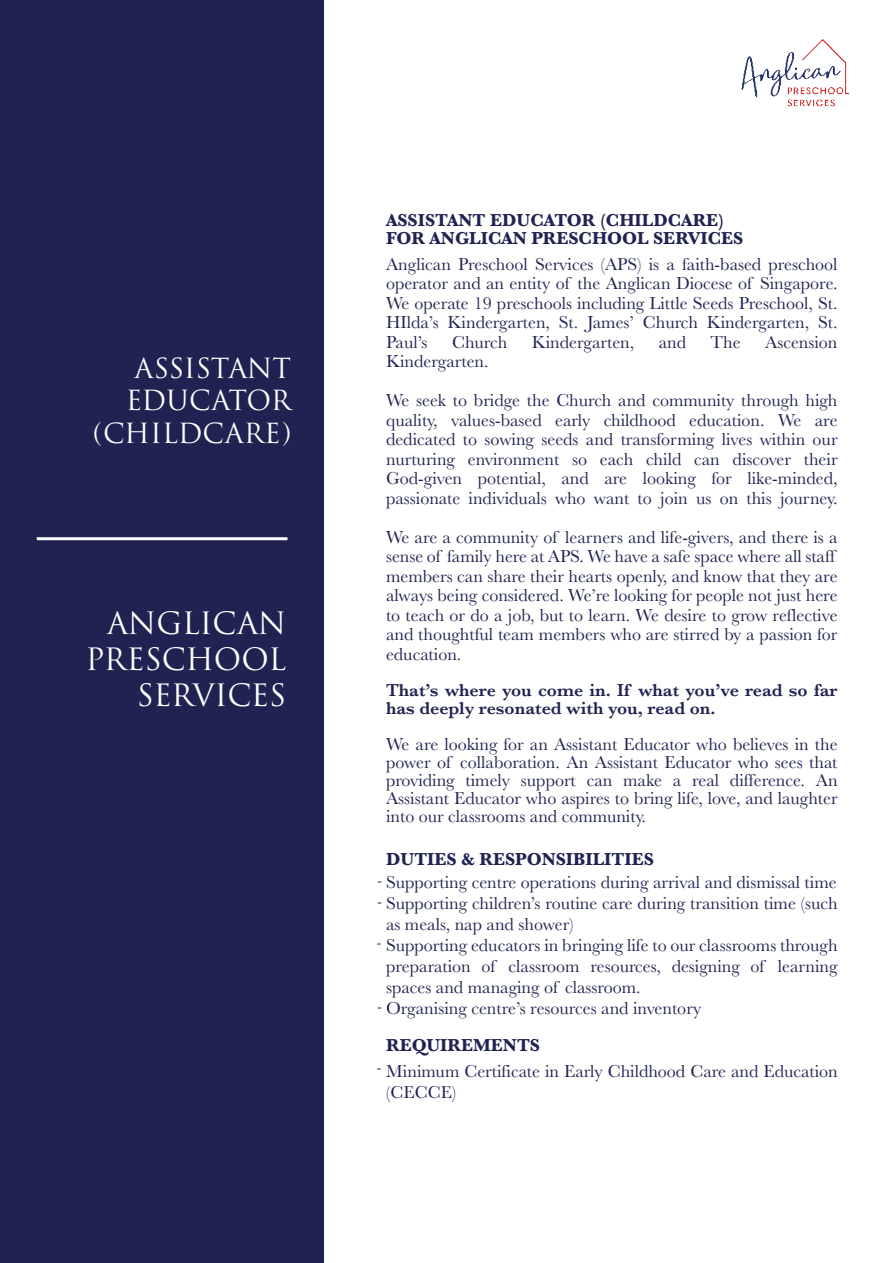
<style>
.page{position:relative;width:893px;height:1263px;background:#fff}
.page>*{position:absolute;margin:0;border:0;box-sizing:border-box;transform-origin:0 0}
.t1{font:30px/36px "Trajan Pro 3";letter-spacing:-.01em;color:#fff;text-align:right}
.t2{font:27px/32.4px "Trajan Pro 3";color:#fff;text-align:right}
.t3{font:18px/19.5px "Baskerville";color:#202351}
.t4{font:700 18px/18px "Baskerville";color:#202351}
.t5{font:600 18px/18px "Baskerville";color:#202351}
.t6{font:500 15px "Big Caslon";color:#231f20}
</style>
<div class="page">
<div style="left:0;top:0;width:323px;height:1263px;background:#202351"></div>
<hr style="left:37px;top:537px;width:250px;height:3px;background:#fff">
<img style="left:741px;top:39px;width:109px;height:67px">
<h2 class="t2" style="left:93px;top:352px;width:200px">ASSISTANT<br>EDUCATOR (CHILDCARE)</h2>
<h1 class="t1" style="left:85px;top:606px;width:202px">ANGLICAN<br>PRESCHOOL<br>SERVICES</h1>
<p class="t4" style="left:386px;top:213px;width:359px">ASSISTANT EDUCATOR (CHILDCARE)<br>FOR ANGLICAN PRESCHOOL SERVICES</p>
<p class="t3" style="left:386px;top:256px;width:453px;text-align:justify">Anglican Preschool Services (APS) is a faith-based preschool operator and an entity of the Anglican Diocese of Singapore.<br>We operate 19 preschools including Little Seeds Preschool, St.<br>HIlda’s Kindergarten, St. James’ Church Kindergarten, St.<br>Paul’s</p>
<p class="t3" style="left:452px;top:334px;width:57px">Church</p>
<p class="t3" style="left:532px;top:334px;width:104px">Kindergarten,</p>
<p class="t3" style="left:659px;top:334px;width:29px">and</p>
<p class="t3" style="left:710px;top:334px;width:32px">The</p>
<p class="t3" style="left:765px;top:334px;width:74px">Ascension</p>
<p class="t3" style="left:386px;top:344px;width:453px;line-height:39px">Kindergarten.<br>We seek to bridge the Church and community through high</p>
<p class="t3" style="left:386px;top:412px;width:453px;text-align:justify">quality, values-based early childhood education. We are dedicated to sowing seeds and transforming lives within our nurturing environment so each child can discover their God-given potential, and are looking for like-minded, passionate individuals who want to join us on this journey.</p>
<p class="t3" style="left:386px;top:529px;width:453px">We are a community of learners and life-givers, and there is a sense of family here at APS. We have a safe space where all staff members can share their hearts openly, and know that they are always being considered. We’re looking for people not just here to teach or do a job, but to learn. We desire to grow reflective and thoughtful team members who are stirred by a passion for education.</p>
<p class="t5" style="left:386px;top:682px;width:453px">That’s where you come in. If what you’ve read so far has deeply resonated with you, read on.</p>
<p class="t3" style="left:386px;top:737px;width:453px;line-height:18px;text-align:justify">We are looking for an Assistant Educator who believes in the power of collaboration. An Assistant Educator who sees that providing timely support can make a real difference. An Assistant Educator who aspires to bring life, love, and laughter into our classrooms and community.</p>
<p class="t4" style="left:386px;top:852px;width:269px">DUTIES &amp; RESPONSIBILITIES</p>
<p class="t3" style="left:386px;top:874px;width:453px;line-height:21px">Supporting centre operations during arrival and dismissal time Supporting children’s routine care during transition time (such as meals, nap and shower)<br>Supporting educators in bringing life to our classrooms through preparation of classroom resources, designing of learning spaces and managing of classroom.<br>Organising centre’s resources and inventory</p>
<p class="t6" style="left:378px;top:872px;width:5px">-</p>
<p class="t6" style="left:378px;top:893px;width:5px">-</p>
<p class="t6" style="left:377px;top:934px;width:5px">-</p>
<p class="t6" style="left:378px;top:998px;width:5px">-</p>
<p class="t4" style="left:386px;top:1038px;width:155px">REQUIREMENTS</p>
<p class="t3" style="left:386px;top:1062px;width:453px;line-height:21px">Minimum Certificate in Early Childhood Care and Education (CECCE)</p>
<p class="t6" style="left:377px;top:1059px;width:5px">-</p>
</div>
